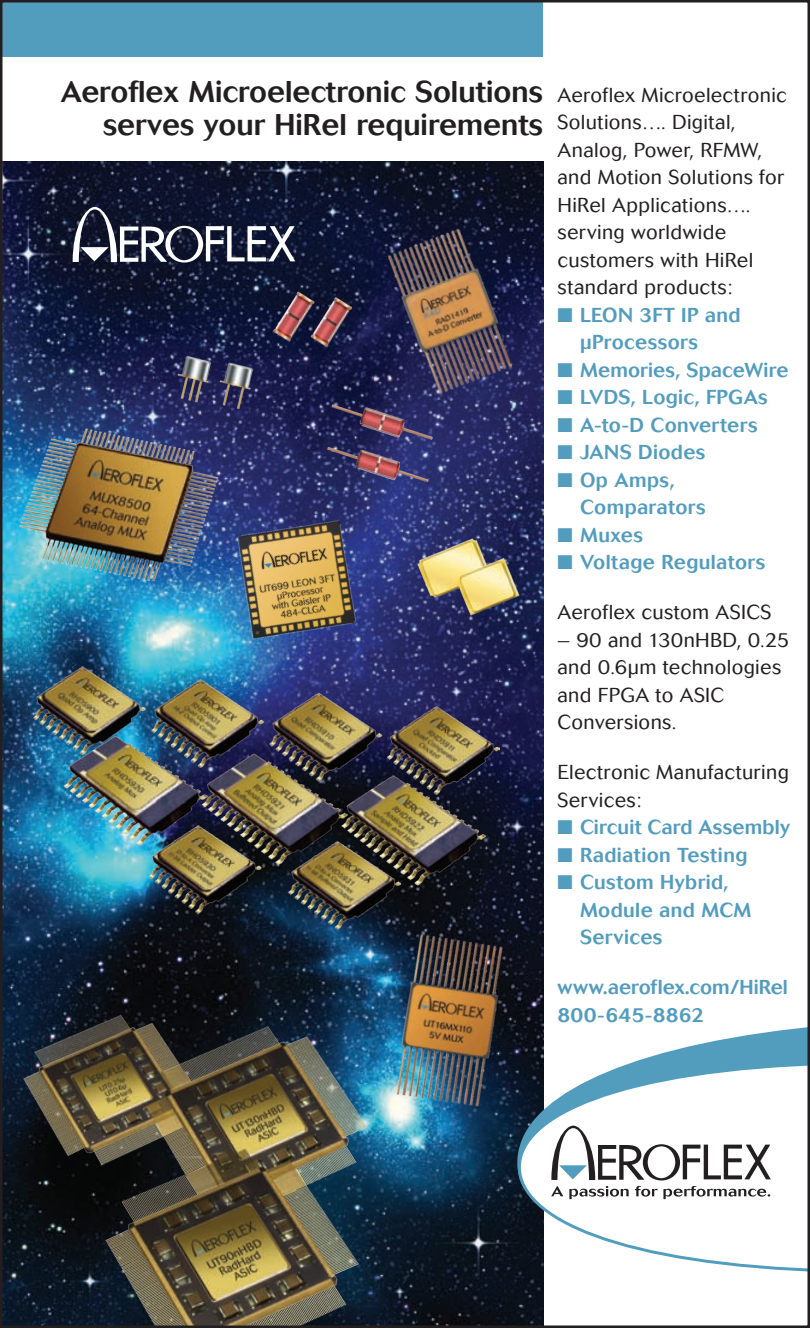
<style>
.page{position:relative;width:810px;height:1328px;background:#fff}
.page>*{position:absolute;margin:0;border:0;box-sizing:border-box;transform-origin:0 0}
.headline{font:500 29.75px/32.5px "Cosmos";color:#231f20;text-align:right}
.body{font:300 20px/27.5px "Cosmos";letter-spacing:.02em;color:#231f20}
.body-2{font:500 20px/27.5px "Cosmos";letter-spacing:.02em;color:#529cbe}
.body-3{font:500 20px "Cosmos";color:#529cbe}
</style>
<div class="page">
<img style="left:0;top:0;width:810px;height:1328px">
<p class="headline" style="left:61px;top:76px;width:484px">Aeroflex Microelectronic Solutions serves your HiRel requirements</p>
<p class="body" style="left:558px;top:81px;width:231px">Aeroflex Microelectronic<br>Solutions…. Digital,<br>Analog, Power, RFMW, and Motion Solutions for<br>HiRel Applications…. serving worldwide customers with HiRel standard products:</p>
<p class="body-2" style="left:580px;top:301px;width:162px;text-indent:-22px">■ LEON 3FT IP and µProcessors</p>
<p class="body-2" style="left:558px;top:356px;width:233px">■ Memories, SpaceWire</p>
<p class="body-2" style="left:558px;top:384px;width:212px">■ LVDS, Logic, FPGAs</p>
<p class="body-2" style="left:558px;top:411px;width:202px">■ A-to-D Converters</p>
<p class="body-2" style="left:558px;top:439px;width:149px">■ JANS Diodes</p>
<p class="body-2" style="left:580px;top:466px;width:127px;text-indent:-23px">■ Op Amps,<br>Comparators</p>
<p class="body-2" style="left:558px;top:521px;width:87px">■ Muxes</p>
<p class="body-2" style="left:558px;top:549px;width:209px">■ Voltage Regulators</p>
<p class="body" style="left:558px;top:599px;width:215px">Aeroflex custom ASICS</p>
<p class="body" style="left:558px;top:626px;width:233px">– 90 and 130nHBD, 0.25 and 0.6µm technologies and FPGA to ASIC<br>Conversions.</p>
<p class="body" style="left:558px;top:759px;width:233px">Electronic Manufacturing<br>Services:</p>
<p class="body-2" style="left:558px;top:814px;width:234px">■ Circuit Card Assembly</p>
<p class="body-2" style="left:558px;top:841px;width:191px">■ Radiation Testing</p>
<p class="body-2" style="left:580px;top:869px;width:173px;text-indent:-22px">■ Custom Hybrid,<br>Module and MCM<br>Services</p>
<p class="body-3" style="left:558px;top:976px;width:232px">www.aeroflex.com/HiRel</p>
<p class="body-2" style="left:558px;top:1001px;width:148px">800-645-8862</p>
</div>
